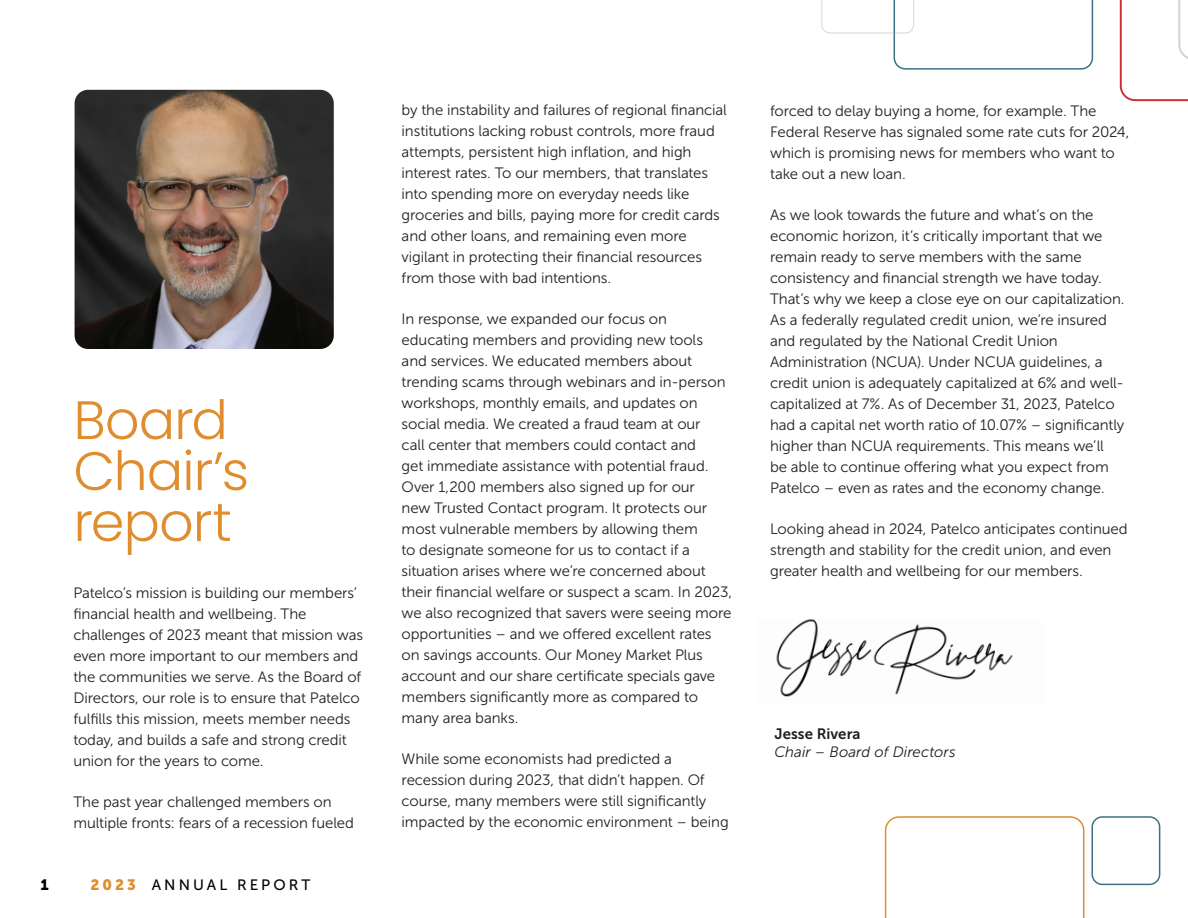
<style>
.page{position:relative;width:1188px;height:918px;background:#fff}
.page>*{position:absolute;margin:0;border:0;box-sizing:border-box;transform-origin:0 0}
.t1{font:300 54px/51px "Poppins";letter-spacing:-.02em;color:#df8d2e}
.t2{font:15px/21px "Museo Sans 300";letter-spacing:-.005em;color:#231f20}
.t3{font:italic 15px "Museo Sans 300";color:#231f20}
.t4{font:15px "Museo Sans 500";letter-spacing:.205em;color:#000}
.t5{font:15px "Museo Sans 700";letter-spacing:.005em;color:#231f20}
.t6{font:15px "Museo Sans 900";color:#000}
.s1{font-family:"Museo Sans 900";color:#df8d2e}
</style>
<div class="page">
<img style="left:776px;top:619px;width:237px;height:78px">
<div style="left:1091px;top:816px;width:69px;height:69px;border:2px solid #3d7181;border-radius:10px"></div>
<svg style="left:885px;top:816px;width:199px;height:102px"></svg>
<img style="left:75px;top:90px;width:259px;height:259px">
<svg style="left:821px;top:0;width:272px;height:70px"></svg>
<svg style="left:1120px;top:0;width:68px;height:101px"></svg>
<h1 class="t1" style="left:73px;top:395px;width:177px">Board<br>Chair’s report</h1>
<p class="t2" style="left:73px;top:583px;width:291px">Patelco’s mission is building our members’ financial health and wellbeing. The challenges of 2023 meant that mission was even more important to our members and the communities we serve. As the Board of Directors, our role is to ensure that Patelco fulfills this mission, meets member needs today, and builds a safe and strong credit union for the years to come.</p>
<p class="t2" style="left:73px;top:792px;width:282px">The past year challenged members on multiple fronts: fears of a recession fueled</p>
<p class="t6" style="left:41px;top:876px;width:10px">1</p>
<p class="t4" style="left:91px;top:877px;width:221px"><span class="s1">2023</span> ANNUAL REPORT</p>
<p class="t2" style="left:402px;top:99px;width:327px">by the instability and failures of regional financial institutions lacking robust controls, more fraud attempts, persistent high inflation, and high interest rates. To our members, that translates into spending more on everyday needs like groceries and bills, paying more for credit cards and other loans, and remaining even more vigilant in protecting their financial resources from those with bad intentions.</p>
<p class="t2" style="left:402px;top:309px;width:332px">In response, we expanded our focus on educating members and providing new tools<br>and services. We educated members about trending scams through webinars and in-person workshops, monthly emails, and updates on social media. We created a fraud team at our<br>call center that members could contact and<br>get immediate assistance with potential fraud.<br>Over 1,200 members also signed up for our<br>new Trusted Contact program. It protects our most vulnerable members by allowing them<br>to designate someone for us to contact if a situation arises where we’re concerned about their financial welfare or suspect a scam. In 2023, we also recognized that savers were seeing more opportunities – and we offered excellent rates on savings accounts. Our Money Market Plus account and our share certificate specials gave members significantly more as compared to many area banks.</p>
<p class="t2" style="left:402px;top:749px;width:329px">While some economists had predicted a recession during 2023, that didn’t happen. Of course, many members were still significantly impacted by the economic environment – being</p>
<p class="t2" style="left:770px;top:100px;width:361px">forced to delay buying a home, for example. The Federal Reserve has signaled some rate cuts for 2024, which is promising news for members who want to take out a new loan.</p>
<p class="t2" style="left:770px;top:204px;width:356px">As we look towards the future and what’s on the economic horizon, it’s critically important that we remain ready to serve members with the same consistency and financial strength we have today.<br>That’s why we keep a close eye on our capitalization.<br>As a federally regulated credit union, we’re insured and regulated by the National Credit Union Administration (NCUA). Under NCUA guidelines, a credit union is adequately capitalized at 6% and well&shy;capitalized at 7%. As of December 31, 2023, Patelco had a capital net worth ratio of 10.07% – significantly higher than NCUA requirements. This means we’ll be able to continue offering what you expect from Patelco – even as rates and the economy change.</p>
<p class="t2" style="left:770px;top:519px;width:359px">Looking ahead in 2024, Patelco anticipates continued strength and stability for the credit union, and even greater health and wellbeing for our members.</p>
<p class="t5" style="left:774px;top:725px;width:88px">Jesse Rivera</p>
<p class="t3" style="left:774px;top:744px;width:183px">Chair – Board of Directors</p>
</div>
